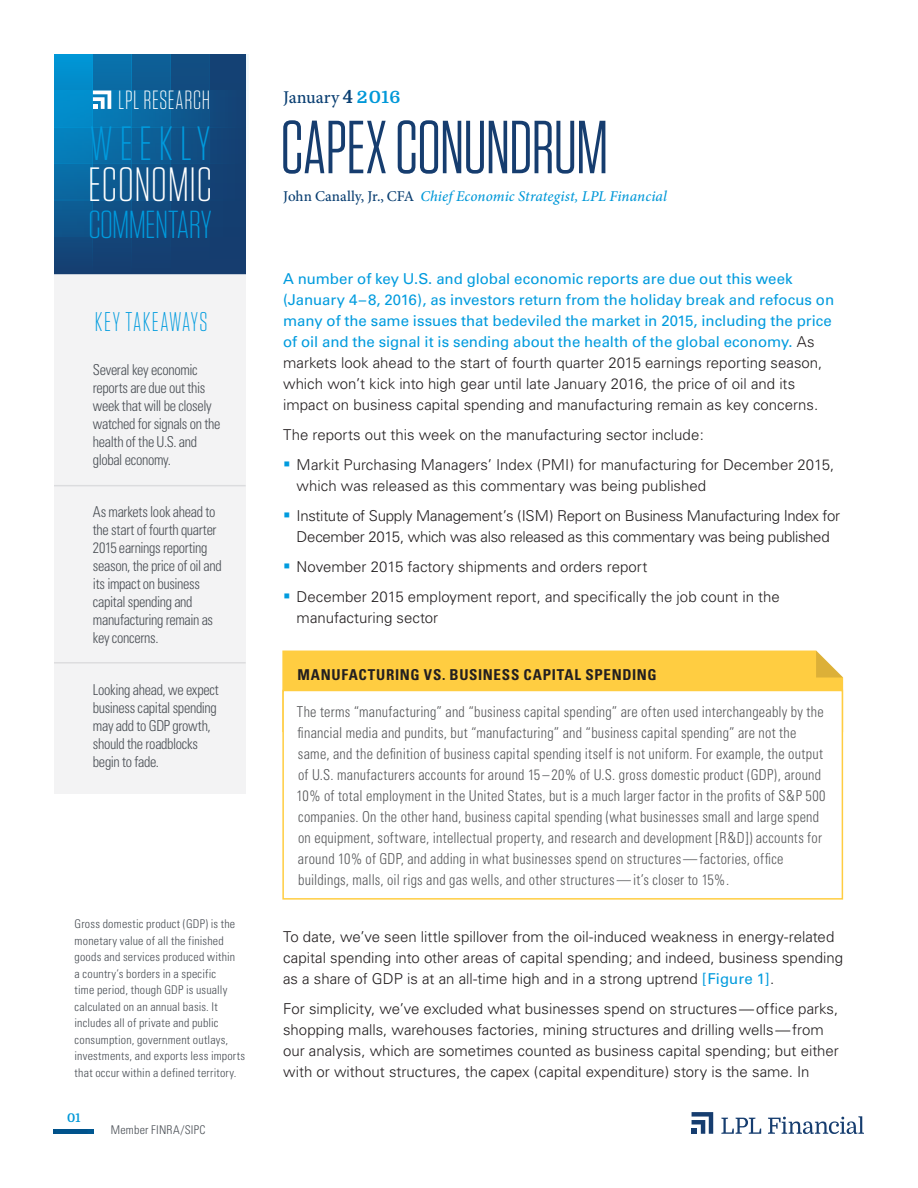
<style>
.page{position:relative;width:918px;height:1188px;background:#fff}
.page>*{position:absolute;margin:0;border:0;box-sizing:border-box;transform-origin:0 0}
.Pub_Title{font:75px "Tungsten Narrow";letter-spacing:-.015em;color:#163d6f}
.t1{font:300 48px "Tungsten Narrow";letter-spacing:.015em;color:#fff;scale:1.04 1}
.t2{font:300 48px "Tungsten Narrow";letter-spacing:.135em;color:#009bde;scale:1.04 1}
.t3{font:300 39px "Tungsten Narrow";letter-spacing:-.015em;color:#009bde;scale:1.04 1}
.Key_Takeaways_Title{font:300 27px "Tungsten Narrow";letter-spacing:.055em;color:#009bde}
.t4{font:300 26.25px "Tungsten Narrow";letter-spacing:.025em;color:#fff}
.Date{font:500 18px "Minion Pro";color:#0a3f72}
.Body{font:300 15px/21px "Univers";color:#231f20}
.Sidebar_Body{font:300 condensed 15px/21px "Univers";letter-spacing:.015em;color:#57585a;scale:.95 1}
.Body-2{font:15px/21px "Univers";letter-spacing:-.005em;color:#009bde}
.Key_Takeaways_Body{font:300 condensed 15px/18px "Univers";letter-spacing:-.025em;color:#4a4f55;scale:.95 1}
.Body-3{font:300 15px/21px "Univers";letter-spacing:-.02em;color:#231f20}
.Content_Creator{font:italic 500 15px "Minion Pro";letter-spacing:.005em;color:#0098d8}
.Section_Header_-_cap{font:700 condensed 15px "Univers";letter-spacing:.045em;color:#231f20}
.Disclosure{font:300 condensed 12px/16.5px "Univers";letter-spacing:.015em;color:#4a4f55}
.t5{font:700 12px "Domine";color:#0098d8}
.s1{font-family:"Domine";font-weight:700}
.s2{font-family:"Domine";font-weight:700;font-size:16.95px;color:#0098d8}
.s3{font-style:normal;color:#0a3f72}
.s4{font-weight:300;color:#231f20}
.s5{font-weight:400;color:#009bde}
</style>
<div class="page">
<svg style="left:93px;top:54px;width:39px;height:221px;background:#0f6299"></svg>
<div style="left:209px;top:54px;width:39px;height:220px;background:#144174"></div>
<svg style="left:171px;top:54px;width:38px;height:221px;background:#134c7f"></svg>
<svg style="left:132px;top:54px;width:39px;height:221px;background:#10588e"></svg>
<svg style="left:54px;top:54px;width:39px;height:221px;background:#0976b0"></svg>
<div style="left:54px;top:164px;width:194px;height:36px;background:linear-gradient(to right,#0469a3,#1f4271)"></div>
<div style="left:54px;top:200px;width:194px;height:37px;background:linear-gradient(to right,#09558d,#1f4272)"></div>
<div style="left:54px;top:127px;width:194px;height:37px;background:linear-gradient(to right,#007fbd,#1f4372)"></div>
<svg style="left:93px;top:91px;width:18px;height:18px"></svg>
<img style="left:54px;top:1129px;width:40px;height:5px">
<svg style="left:692px;top:1112px;width:21px;height:22px"></svg>
<svg style="left:721px;top:1118px;width:40px;height:16px"></svg>
<svg style="left:768px;top:1116px;width:96px;height:18px"></svg>
<div style="left:54px;top:275px;width:192px;height:519px;background:#f0f1f2"></div>
<hr style="left:56px;top:336px;width:195px;height:2px;background:#4a4f55">
<hr style="left:54px;top:485px;width:192px;height:1px;background:#4a4f55">
<hr style="left:54px;top:662px;width:192px;height:2px;background:#4a4f55">
<div style="left:282px;top:651px;width:561px;height:39px;background:#ffcd41"></div>
<svg style="left:816px;top:651px;width:27px;height:27px"></svg>
<div style="left:282px;top:690px;width:561px;height:210px;border:2px solid #ffcd41"></div>
<h3 class="t4" style="left:118px;top:87px;width:93px">LPL RESEARCH</h3>
<h2 class="t2" style="left:90px;top:120px;width:117px">WEEKLY</h2>
<h2 class="t1" style="left:88px;top:161px;width:121px">ECONOMIC</h2>
<h3 class="t3" style="left:88px;top:205px;width:120px">COMMENTARY</h3>
<p class="Key_Takeaways_Title" style="left:95px;top:308px;width:114px">KEY TAKEAWAYS</p>
<p class="Key_Takeaways_Body" style="left:93px;top:361px;width:136px">Several key economic reports are due out this week that will be closely watched for signals on the health of the U.S. and global economy.</p>
<p class="Key_Takeaways_Body" style="left:93px;top:503px;width:137px">As markets look ahead to the start of fourth quarter<br>2015 earnings reporting season, the price of oil and its impact on business capital spending and manufacturing remain as key concerns.</p>
<p class="Key_Takeaways_Body" style="left:93px;top:680px;width:134px">Looking ahead, we expect business capital spending may add to GDP growth, should the roadblocks begin to fade.</p>
<p class="Disclosure" style="left:75px;top:916px;width:172px">Gross domestic product (GDP) is the monetary value of all the finished goods and services produced within<br>a country’s borders in a specific<br>time period, though GDP is usually calculated on an annual basis. It includes all of private and public consumption, government outlays, investments, and exports less imports that occur within a defined territory.</p>
<p class="t5" style="left:67px;top:1112px;width:15px">01</p>
<p class="Disclosure" style="left:111px;top:1122px;width:96px">Member FINRA/SIPC</p>
<p class="Date" style="left:283px;top:85px;width:119px">January <span class="s1">4</span> <span class="s2">2016</span></p>
<p class="Pub_Title" style="left:281px;top:110px;width:329px">CAPEX CONUNDRUM</p>
<p class="Content_Creator" style="left:283px;top:186px;width:385px"><span class="s3">John Canally, Jr., CFA</span> Chief Economic Strategist, LPL Financial</p>
<p class="Body-2" style="left:283px;top:268px;width:553px">A number of key U.S. and global economic reports are due out this week (January 4–8, 2016), as investors return from the holiday break and refocus on many of the same issues that bedeviled the market in 2015, including the price of oil and the signal it is sending about the health of the global economy. <span class="s4">As markets look ahead to the start of fourth quarter 2015 earnings reporting season, which won’t kick into high gear until late January 2016, the price of oil and its impact on business capital spending and manufacturing remain as key concerns.</span></p>
<p class="Body" style="left:283px;top:424px;width:422px">The reports out this week on the manufacturing sector include:</p>
<p class="Body" style="left:297px;top:454px;width:539px">Markit Purchasing Managers’ Index (PMI) for manufacturing for December 2015, which was released as this commentary was being published</p>
<p class="Body-3" style="left:297px;top:505px;width:545px">Institute of Supply Management’s (ISM) Report on Business Manufacturing Index for<br>December 2015, which was also released as this commentary was being published</p>
<p class="Body" style="left:297px;top:556px;width:352px">November 2015 factory shipments and orders report</p>
<p class="Body" style="left:297px;top:586px;width:485px">December 2015 employment report, and specifically the job count in the manufacturing sector</p>
<p class="Section_Header_-_cap" style="left:297px;top:666px;width:361px">MANUFACTURING VS. BUSINESS CAPITAL SPENDING</p>
<p class="Sidebar_Body" style="left:297px;top:701px;width:558px">The terms “manufacturing” and “business capital spending” are often used interchangeably by the financial media and pundits, but “manufacturing” and “business capital spending” are not the same, and the definition of business capital spending itself is not uniform. For example, the output of U.S. manufacturers accounts for around 15 – 20% of U.S. gross domestic product (GDP), around 10% of total employment in the United States, but is a much larger factor in the profits of S&amp;P 500 companies. On the other hand, business capital spending (what businesses small and large spend on equipment, software, intellectual property, and research and development [R&amp;D]) accounts for around 10% of GDP, and adding in what businesses spend on structures—factories, office buildings, malls, oil rigs and gas wells, and other structures—it’s closer to 15%.</p>
<p class="Body" style="left:283px;top:926px;width:561px">To date, we’ve seen little spillover from the oil-induced weakness in energy-related capital spending into other areas of capital spending; and indeed, business spending as a share of GDP is at an all-time high and in a strong uptrend <span class="s5">[Figure 1]</span>.</p>
<p class="Body" style="left:283px;top:998px;width:557px">For simplicity, we’ve excluded what businesses spend on structures—office parks, shopping malls, warehouses factories, mining structures and drilling wells—from our analysis, which are sometimes counted as business capital spending; but either with or without structures, the capex (capital expenditure) story is the same. In</p>
</div>
